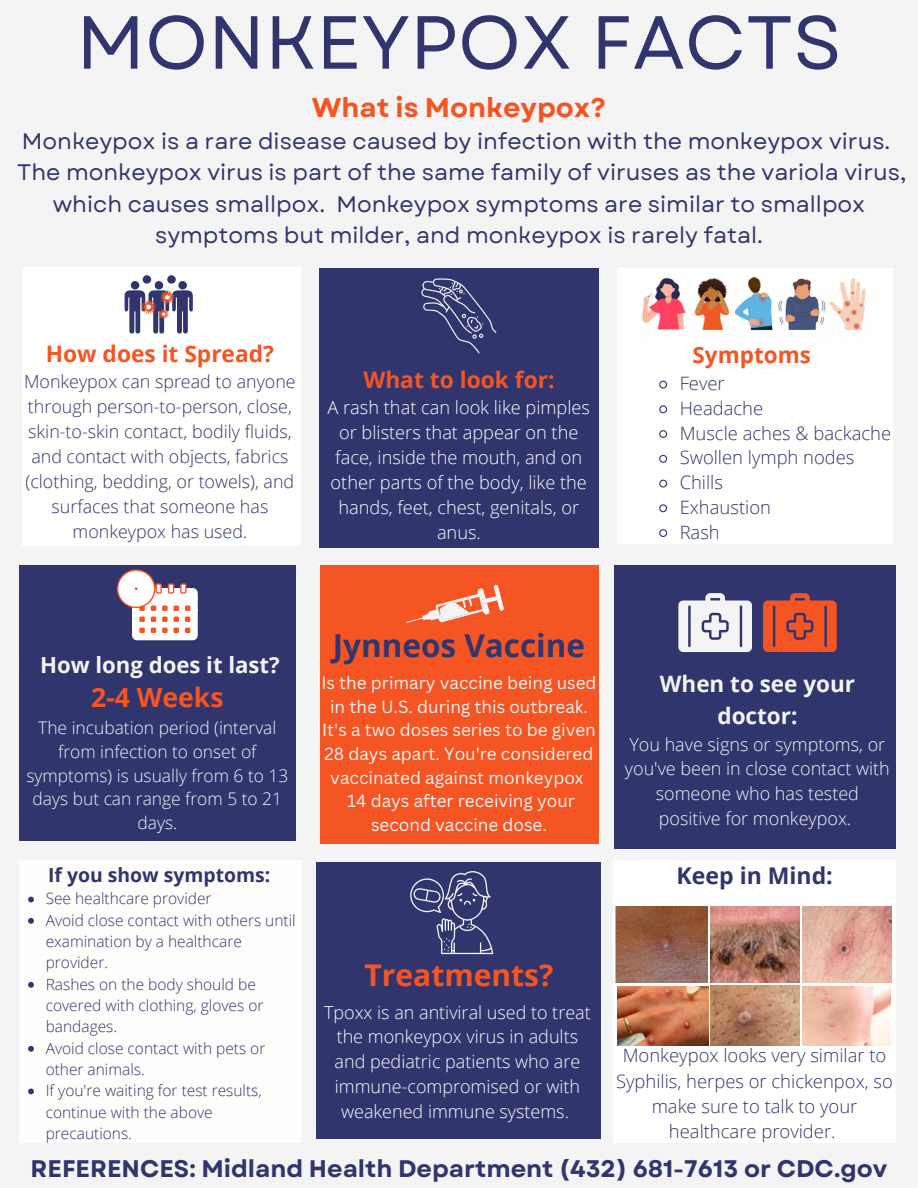
<style>
.page{position:relative;width:918px;height:1188px;background:#f4f4f4}
.page>*{position:absolute;margin:0;border:0;box-sizing:border-box;transform-origin:0 0}
.t1{font:75px "Garet";color:#31356e}
.t2{font:700 31.5px "Open Sans";color:#31356e}
.t3{font:700 30px "Open Sans";color:#f55523}
.t4{font:700 27px "Garet";color:#f55523}
.t5{font:700 26.55px "Open Sans";color:#f55523}
.t6{font:700 24px "Garet";color:#31356e}
.t7{font:700 23.1px "Open Sans";color:#31356e}
.t8{font:700 22.8px "Open Sans";color:#f55523}
.t9{font:22.5px/31.5px "Garet";color:#31356e;text-align:center}
.t10{font:700 22.5px/31.5px "Open Sans";color:#f4f4f4;text-align:center}
.t11{font:700 22.5px "Open Sans";color:#f55523}
.t12{font:700 22.2px "Open Sans";color:#f4f4f4}
.t13{font:700 19.35px "Open Sans";color:#31356e}
.t14{font:300 18.45px/24.8px "Open Sans";color:#31356e}
.t15{font:300 18.15px/25px "Open Sans";color:#fff;text-align:center}
.t16{font:300 18px/24.8px "Open Sans";color:#fefdfc;text-align:center}
.t17{font:300 18px/24.8px "Open Sans";color:#f4f4f4;text-align:center}
.t18{font:300 17.85px/25px "Open Sans";color:#31356e;text-align:center}
.t19{font:300 17.4px/23.7px "Open Sans";color:#f4f4f4;text-align:center}
.t20{font:17.1px/23.7px "Canva Sans";color:#f4f4f4;text-align:center}
.t21{font:300 15.45px/21.3px "Open Sans";color:#31356e}
</style>
<div class="page">
<div style="left:614px;top:565px;width:282px;height:283px;background:#31356e"></div>
<div style="left:22px;top:267px;width:279px;height:278px;background:#fff"></div>
<svg style="left:125px;top:275px;width:68px;height:59px"></svg>
<div style="left:320px;top:268px;width:279px;height:279px;background:#31356e"></div>
<svg style="left:421px;top:278px;width:75px;height:75px"></svg>
<svg style="left:678px;top:593px;width:74px;height:59px"></svg>
<svg style="left:763px;top:593px;width:74px;height:59px"></svg>
<div style="left:617px;top:268px;width:276px;height:276px;background:#fff"></div>
<img style="left:642px;top:277px;width:224px;height:54px">
<svg style="left:659px;top:380px;width:9px;height:9px"></svg>
<svg style="left:659px;top:405px;width:9px;height:9px"></svg>
<svg style="left:659px;top:430px;width:9px;height:8px"></svg>
<svg style="left:659px;top:454px;width:9px;height:9px"></svg>
<svg style="left:659px;top:479px;width:9px;height:9px"></svg>
<svg style="left:659px;top:504px;width:9px;height:9px"></svg>
<svg style="left:659px;top:529px;width:9px;height:8px"></svg>
<div style="left:19px;top:565px;width:277px;height:276px;background:#31356e"></div>
<svg style="left:117px;top:569px;width:81px;height:71px"></svg>
<div style="left:19px;top:860px;width:283px;height:282px;background:#fefdfc"></div>
<svg style="left:28px;top:897px;width:6px;height:5px"></svg>
<svg style="left:28px;top:918px;width:6px;height:6px"></svg>
<svg style="left:28px;top:982px;width:6px;height:6px"></svg>
<svg style="left:28px;top:1046px;width:6px;height:6px"></svg>
<svg style="left:28px;top:1089px;width:6px;height:5px"></svg>
<div style="left:320px;top:565px;width:279px;height:279px;background:#f55523"></div>
<div style="left:317px;top:862px;width:284px;height:277px;background:#31356e"></div>
<svg style="left:410px;top:871px;width:83px;height:83px"></svg>
<svg style="left:406px;top:584px;width:98px;height:39px"></svg>
<div style="left:614px;top:860px;width:282px;height:282px;background:#fff"></div>
<img style="left:710px;top:985px;width:89px;height:60px">
<img style="left:802px;top:907px;width:89px;height:76px">
<img style="left:710px;top:907px;width:89px;height:76px">
<img style="left:616px;top:907px;width:92px;height:76px">
<img style="left:617px;top:986px;width:91px;height:60px">
<img style="left:803px;top:986px;width:87px;height:59px">
<h1 class="t1" style="left:76px;top:-12px;width:767px">MONKEYPOX FACTS</h1>
<h3 class="t4" style="left:312px;top:89px;width:296px">What is Monkeypox?</h3>
<p class="t9" style="left:17px;top:125px;width:891px">Monkeypox is a rare disease caused by infection with the monkeypox virus.<br>The monkeypox virus is part of the same family of viruses as the variola virus, which causes smallpox. Monkeypox symptoms are similar to smallpox symptoms but milder, and monkeypox is rarely fatal.</p>
<h3 class="t8" style="left:46px;top:338px;width:230px">How does it Spread?</h3>
<p class="t18" style="left:24px;top:369px;width:273px">Monkeypox can spread to anyone through person-to-person, close, skin-to-skin contact, bodily fluids, and contact with objects, fabrics (clothing, bedding, or towels), and surfaces that someone has monkeypox has used.</p>
<h3 class="t8" style="left:363px;top:364px;width:193px">What to look for:</h3>
<p class="t15" style="left:328px;top:395px;width:264px">A rash that can look like pimples or blisters that appear on the face, inside the mouth, and on other parts of the body, like the hands, feet, chest, genitals, or anus.</p>
<h3 class="t11" style="left:693px;top:339px;width:120px">Symptoms</h3>
<p class="t14" style="left:680px;top:371px;width:213px">Fever<br>Headache<br>Muscle aches &amp; backache<br>Swollen lymph nodes<br>Chills<br>Exhaustion<br>Rash</p>
<h3 class="t12" style="left:40px;top:650px;width:241px">How long does it last?</h3>
<h3 class="t5" style="left:91px;top:679px;width:134px">2-4 Weeks</h3>
<p class="t19" style="left:26px;top:716px;width:264px">The incubation period (interval from infection to onset of symptoms) is usually from 6 to 13 days but can range from 5 to 21 days.</p>
<h2 class="t2" style="left:333px;top:624px;width:254px">Jynneos Vaccine</h2>
<p class="t20" style="left:321px;top:671px;width:277px">Is the primary vaccine being used in the U.S. during this outbreak.<br>It's a two doses series to be given<br>28 days apart. You're considered vaccinated against monkeypox<br>14 days after receiving your second vaccine dose.</p>
<h3 class="t10" style="left:660px;top:668px;width:197px">When to see your doctor:</h3>
<p class="t17" style="left:625px;top:731px;width:266px">You have signs or symptoms, or you've been in close contact with someone who has tested positive for monkeypox.</p>
<p class="t13" style="left:48px;top:861px;width:224px">If you show symptoms:</p>
<h3 class="t7" style="left:677px;top:859px;width:158px">Keep in Mind:</h3>
<p class="t21" style="left:46px;top:888px;width:252px">See healthcare provider<br>Avoid close contact with others until examination by a healthcare provider.<br>Rashes on the body should be covered with clothing, gloves or bandages.<br>Avoid close contact with pets or other animals.<br>If you're waiting for test results, continue with the above precautions.</p>
<h3 class="t3" style="left:365px;top:954px;width:190px">Treatments?</h3>
<p class="t16" style="left:324px;top:999px;width:268px">Tpoxx is an antiviral used to treat the monkeypox virus in adults and pediatric patients who are immune-compromised or with weakened immune systems.</p>
<p class="t14" style="left:616px;top:1042px;width:278px;line-height:25.3px;text-align:center">Monkeypox looks very similar to<br>Syphilis, herpes or chickenpox, so make sure to talk to your healthcare provider.</p>
<h3 class="t6" style="left:31px;top:1151px;width:858px">REFERENCES: Midland Health Department (432) 681-7613 or CDC.gov</h3>
</div>
